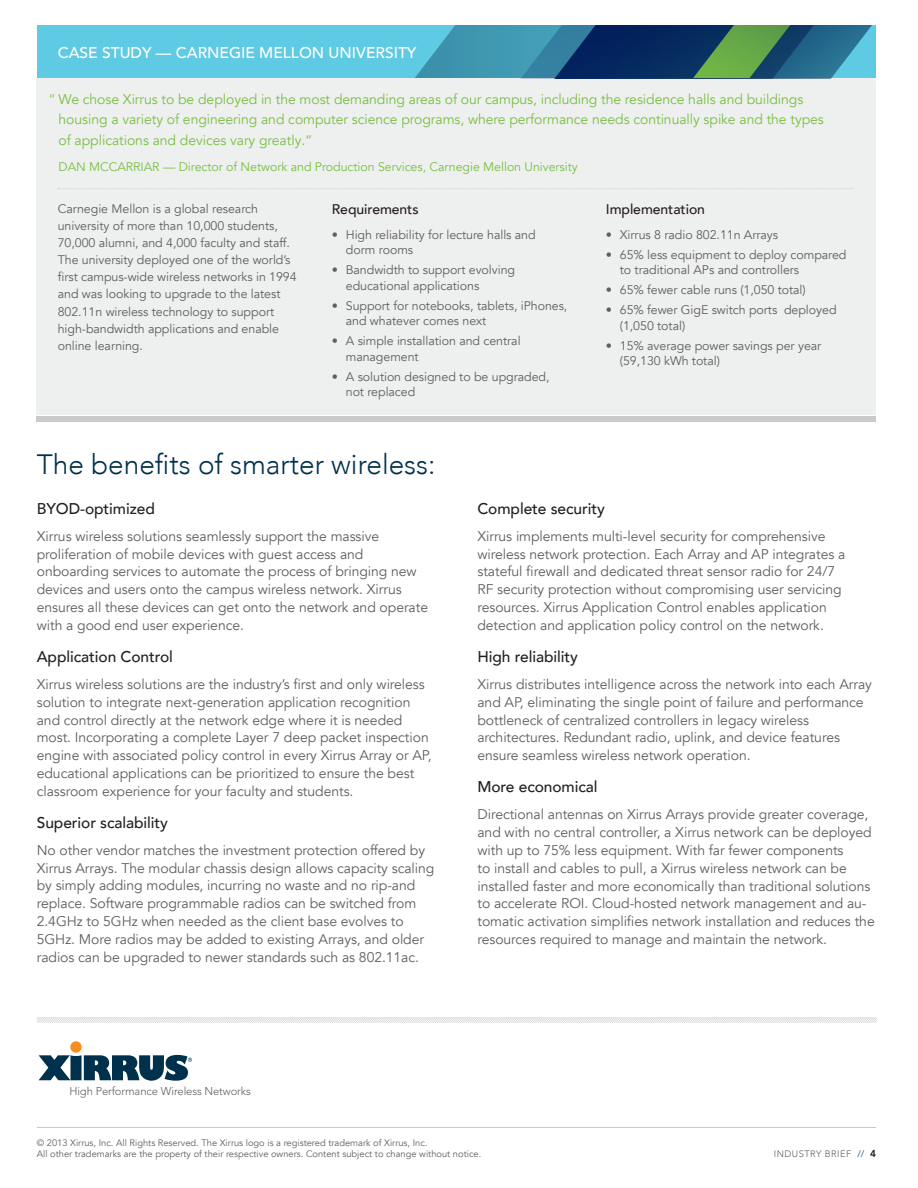
<style>
.page{position:relative;width:918px;height:1188px;background:#fff}
.page>*{position:absolute;margin:0;border:0;box-sizing:border-box;transform-origin:0 0}
.t1{font:300 28.05px "Avenir LT Com";color:#00314c}
.t2{font:500 15.6px "Avenir LT Com";letter-spacing:-.005em;color:#231f20}
.t3{font:500 15.6px "Avenir LT Com";color:#fff}
.t4{font:13.95px/17.9px "Avenir LT Com";letter-spacing:-.005em;color:#5f5f62}
.t5{font:13.95px/20.2px "Avenir LT Com";letter-spacing:-.005em;color:#79c142}
.t6{font:500 13.95px "Avenir LT Com";letter-spacing:-.005em;color:#231f20}
.t7{font:12.45px/17.1px "Avenir LT Com";letter-spacing:-.005em;color:#5f5f62}
.t8{font:12.45px "Avenir LT Com";letter-spacing:-.005em;color:#79c142}
.t9{font:300 11.25px "Avenir LT Com";letter-spacing:-.01em;color:#5f5f62}
.t10{font:9.3px/10.9px "Avenir LT Com";color:#5f5f62}
.t11{font:300 9.3px "Avenir LT Com";letter-spacing:.05em;color:#5f5f62}
.s1{font-weight:300}
.s2{color:#08347b}
.s3{font-weight:800;font-size:10.05px;color:#231f20}
</style>
<div class="page">
<div style="left:70px;top:1041px;width:12px;height:12px;background:#f68e1e;border-radius:50%"></div>
<svg style="left:39px;top:1055px;width:153px;height:26px"></svg>
<hr style="left:37px;top:1127px;width:839px;height:1px;background:#c9cacc">
<svg style="left:37px;top:1018px;width:839px;height:5px"></svg>
<div style="left:37px;top:78px;width:839px;height:337px;background:#eeefef"></div>
<div style="left:37px;top:26px;width:839px;height:52px;background:#5fcae3"></div>
<svg style="left:415px;top:26px;width:456px;height:52px;background:#2e7085"></svg>
<svg style="left:58px;top:188px;width:794px;height:1px"></svg>
<div style="left:37px;top:417px;width:839px;height:5px;background:#c9cacc"></div>
<p class="t3" style="left:58px;top:43px;width:360px">CASE STUDY — CARNEGIE MELLON UNIVERSITY</p>
<p class="t5" style="left:59px;top:89px;width:767px;text-indent:-10px"><span class="s1">“</span> We chose Xirrus to be deployed in the most demanding areas of our campus, including the residence halls and buildings housing a variety of engineering and computer science programs, where performance needs continually spike and the types of applications and devices vary greatly.“</p>
<p class="t8" style="left:59px;top:160px;width:521px">DAN MCCARRIAR — Director of Network and Production Services, Carnegie Mellon University</p>
<p class="t7" style="left:58px;top:200px;width:240px">Carnegie Mellon is a global research university of more than 10,000 students, 70,000 alumni, and 4,000 faculty and staff.<br>The university deployed one of the world’s first campus-wide wireless networks in 1994 and was looking to upgrade to the latest 802.11n wireless technology to support high-bandwidth applications and enable online learning.</p>
<p class="t6" style="left:332px;top:201px;width:88px">Requirements</p>
<p class="t7" style="left:346px;top:227px;width:191px;line-height:15.6px;text-indent:-14px">• High reliability for lecture halls and dorm rooms</p>
<p class="t7" style="left:346px;top:262px;width:171px;line-height:15.6px;text-indent:-14px">• Bandwidth to support evolving educational applications</p>
<p class="t7" style="left:346px;top:298px;width:223px;line-height:15.6px;text-indent:-14px">• Support for notebooks, tablets, iPhones, and whatever comes next</p>
<p class="t7" style="left:346px;top:333px;width:176px;line-height:15.6px;text-indent:-14px">• A simple installation and central management</p>
<p class="t7" style="left:346px;top:369px;width:205px;line-height:15.6px;text-indent:-14px">• A solution designed to be upgraded, not replaced</p>
<p class="t6" style="left:606px;top:201px;width:101px">Implementation</p>
<p class="t7" style="left:606px;top:226px;width:174px">• Xirrus 8 radio 802.11n Arrays</p>
<p class="t7" style="left:620px;top:247px;width:228px;line-height:15.6px;text-indent:-14px">• 65% less equipment to deploy compared to traditional APs and controllers</p>
<p class="t7" style="left:606px;top:282px;width:201px">• 65% fewer cable runs (1,050 total)</p>
<p class="t7" style="left:620px;top:302px;width:218px;line-height:15.6px;text-indent:-14px">• 65% fewer GigE switch ports deployed (1,050 total)</p>
<p class="t7" style="left:620px;top:338px;width:203px;line-height:15.6px;text-indent:-14px">• 15% average power savings per year (59,130 kWh total)</p>
<h1 class="t1" style="left:37px;top:448px;width:400px">The benefits of smarter wireless:</h1>
<p class="t2" style="left:37px;top:499px;width:120px">BYOD-optimized</p>
<p class="t4" style="left:37px;top:527px;width:393px">Xirrus wireless solutions seamlessly support the massive proliferation of mobile devices with guest access and onboarding services to automate the process of bringing new devices and users onto the campus wireless network. Xirrus ensures all these devices can get onto the network and operate with a good end user experience.</p>
<p class="t2" style="left:37px;top:647px;width:138px">Application Control</p>
<p class="t4" style="left:37px;top:675px;width:396px">Xirrus wireless solutions are the industry’s first and only wireless solution to integrate next-generation application recognition and control directly at the network edge where it is needed most. Incorporating a complete Layer 7 deep packet inspection engine with associated policy control in every Xirrus Array or AP, educational applications can be prioritized to ensure the best classroom experience for your faculty and students.</p>
<p class="t2" style="left:37px;top:813px;width:133px">Superior scalability</p>
<p class="t4" style="left:37px;top:841px;width:399px">No other vendor matches the investment protection offered by Xirrus Arrays. The modular chassis design allows capacity scaling by simply adding modules, incurring no waste and no rip-and replace. Software programmable radios can be switched from 2.4GHz to 5GHz when needed as the client base evolves to 5GHz. More radios may be added to existing Arrays, and older radios can be upgraded to newer standards such as 802.11ac.</p>
<p class="t2" style="left:477px;top:499px;width:129px">Complete security</p>
<p class="t4" style="left:477px;top:527px;width:369px">Xirrus implements multi-level security for comprehensive wireless network protection. Each Array and AP integrates a stateful firewall and dedicated threat sensor radio for 24/7<br>RF security protection without compromising user servicing resources. Xirrus Application Control enables application detection and application policy control on the network.</p>
<p class="t2" style="left:477px;top:647px;width:102px">High reliability</p>
<p class="t4" style="left:477px;top:675px;width:396px">Xirrus distributes intelligence across the network into each Array and AP, eliminating the single point of failure and performance bottleneck of centralized controllers in legacy wireless architectures. Redundant radio, uplink, and device features ensure seamless wireless network operation.</p>
<p class="t2" style="left:477px;top:777px;width:122px">More economical</p>
<p class="t4" style="left:477px;top:806px;width:399px">Directional antennas on Xirrus Arrays provide greater coverage, and with no central controller, a Xirrus network can be deployed with up to 75% less equipment. With far fewer components<br>to install and cables to pull, a Xirrus wireless network can be installed faster and more economically than traditional solutions to accelerate ROI. Cloud-hosted network management and au&shy;tomatic activation simplifies network installation and reduces the resources required to manage and maintain the network.</p>
<p class="t9" style="left:69px;top:1084px;width:183px">High Performance Wireless Networks</p>
<p class="t10" style="left:37px;top:1137px;width:446px">© 2013 Xirrus, Inc. All Rights Reserved. The Xirrus logo is a registered trademark of Xirrus, Inc.<br>All other trademarks are the property of their respective owners. Content subject to change without notice.</p>
<p class="t11" style="left:774px;top:1148px;width:104px">INDUSTRY BRIEF <span class="s2">//</span> <span class="s3">4</span></p>
</div>
